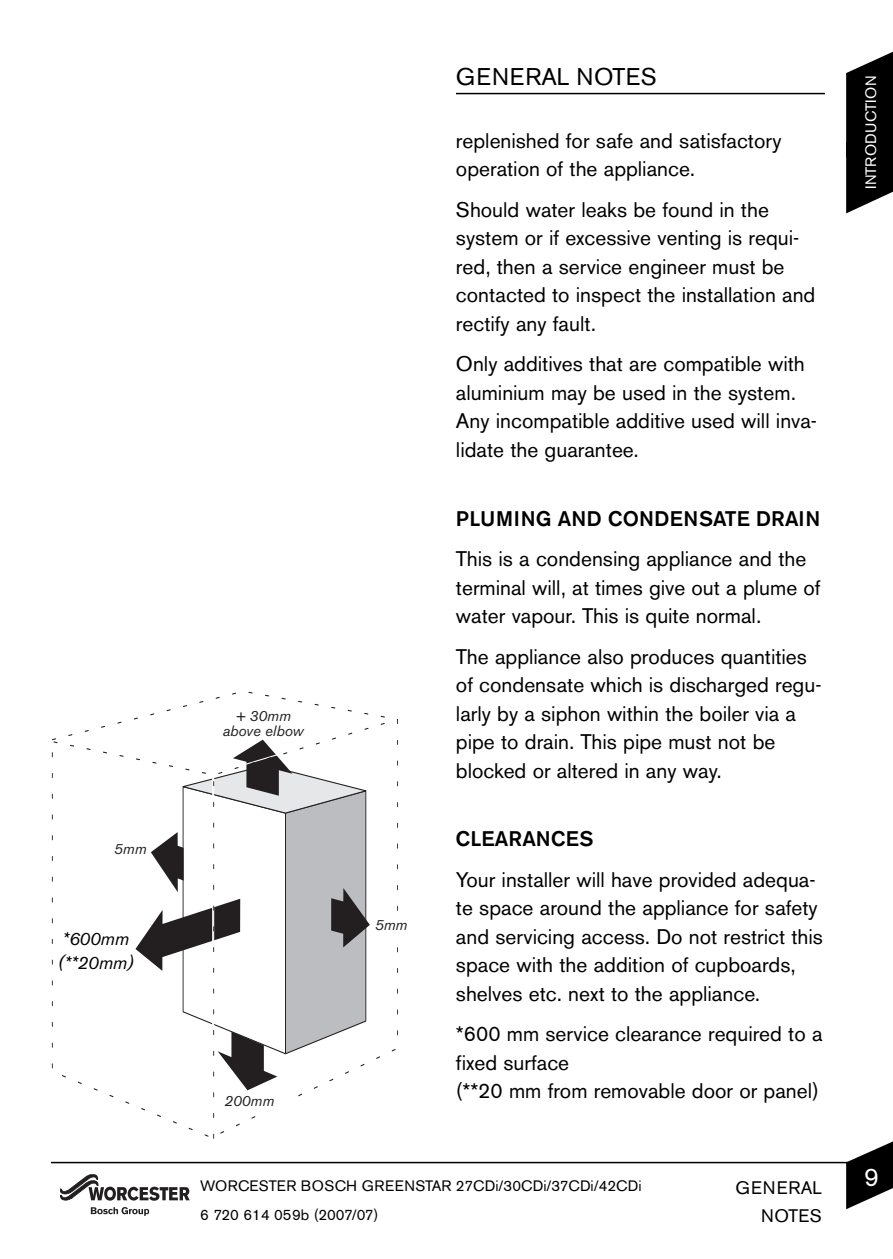
<style>
.page{position:relative;width:893px;height:1259px;background:#fff}
.page>*{position:absolute;margin:0;border:0;box-sizing:border-box;transform-origin:0 0}
.t1{font:25.5px "Akzidenz Grotesk BQ";color:#fff}
.t2{font:24px "Akzidenz Grotesk BE";letter-spacing:.02em;color:#000}
.t3{font:21px/28.5px "Akzidenz Grotesk BQ";color:#000}
.t4{font:500 21px "Akzidenz Grotesk BQ";letter-spacing:.01em;color:#000}
.t5{font:italic 18px/24px "Akzidenz Grotesk BQ";color:#000}
.t6{font:18px/28.5px "Akzidenz Grotesk BE";letter-spacing:.03em;color:#000;text-align:right}
.t7{font:15px/28.5px "Akzidenz Grotesk BE";color:#000}
.t8{font:italic 15px/15px "Akzidenz Grotesk BQ";color:#231f20;text-align:center}
.t9{font:15px "Akzidenz Grotesk BQ";letter-spacing:.02em;color:#fff}
</style>
<div class="page">
<hr style="left:51px;top:1161px;width:797px;height:2px;background:#000">
<svg style="left:60px;top:1174px;width:130px;height:27px"></svg>
<svg style="left:91px;top:1207px;width:58px;height:8px"></svg>
<svg style="left:846px;top:1141px;width:47px;height:68px"></svg>
<hr style="left:456px;top:93px;width:369px;height:1px;background:#000">
<svg style="left:51px;top:691px;width:348px;height:447px"></svg>
<div style="left:375px;top:918px;width:45px;height:17px;background:#fff"></div>
<div style="left:225px;top:1094px;width:62px;height:17px;background:#fff"></div>
<svg style="left:117px;top:691px;width:103px;height:1px"></svg>
<div style="left:75px;top:935px;width:58px;height:39px;background:#fff"></div>
<div style="left:3px;top:673px;width:114px;height:49px;background:#fff"></div>
<svg style="left:846px;top:51px;width:47px;height:162px;background:#232323"></svg>
<p class="t8" style="left:114px;top:841px;width:34px">5mm</p>
<p class="t5" style="left:57px;top:927px;width:78px">*600mm (**20mm)</p>
<p class="t2" style="left:456px;top:68px;width:202px">GENERAL NOTES</p>
<p class="t8" style="left:223px;top:708px;width:83px">+ 30mm above elbow</p>
<p class="t8" style="left:225px;top:1093px;width:51px">200mm</p>
<p class="t8" style="left:375px;top:918px;width:34px">5mm</p>
<p class="t3" style="left:456px;top:127px;width:327px">replenished for safe and satisfactory operation of the appliance.</p>
<p class="t3" style="left:456px;top:195px;width:361px">Should water leaks be found in the system or if excessive venting is requi&shy;red, then a service engineer must be contacted to inspect the installation and rectify any fault.</p>
<p class="t3" style="left:456px;top:350px;width:363px">Only additives that are compatible with aluminium may be used in the system.<br>Any incompatible additive used will inva&shy;lidate the guarantee.</p>
<p class="t4" style="left:456px;top:507px;width:366px">PLUMING AND CONDENSATE DRAIN</p>
<p class="t3" style="left:456px;top:545px;width:366px">This is a condensing appliance and the terminal will, at times give out a plume of water vapour. This is quite normal.</p>
<p class="t3" style="left:456px;top:642px;width:367px">The appliance also produces quantities of condensate which is discharged regu&shy;larly by a siphon within the boiler via a pipe to drain. This pipe must not be blocked or altered in any way.</p>
<p class="t4" style="left:456px;top:827px;width:139px">CLEARANCES</p>
<p class="t3" style="left:456px;top:865px;width:368px">Your installer will have provided adequa&shy;te space around the appliance for safety and servicing access. Do not restrict this space with the addition of cupboards, shelves etc. next to the appliance.</p>
<p class="t3" style="left:456px;top:1020px;width:368px">*600 mm service clearance required to a fixed surface<br>(**20 mm from removable door or panel)</p>
<p class="t7" style="left:200px;top:1173px;width:443px">WORCESTER BOSCH GREENSTAR 27CDi/30CDi/37CDi/42CDi<br>6 720 614 059b (2007/07)</p>
<p class="t6" style="left:736px;top:1175px;width:88px">GENERAL<br>NOTES</p>
<p class="t9" style="left:863px;top:189px;width:115px;rotate:-90deg">INTRODUCTION</p>
<p class="t1" style="left:864px;top:1163px;width:16px">9</p>
</div>
